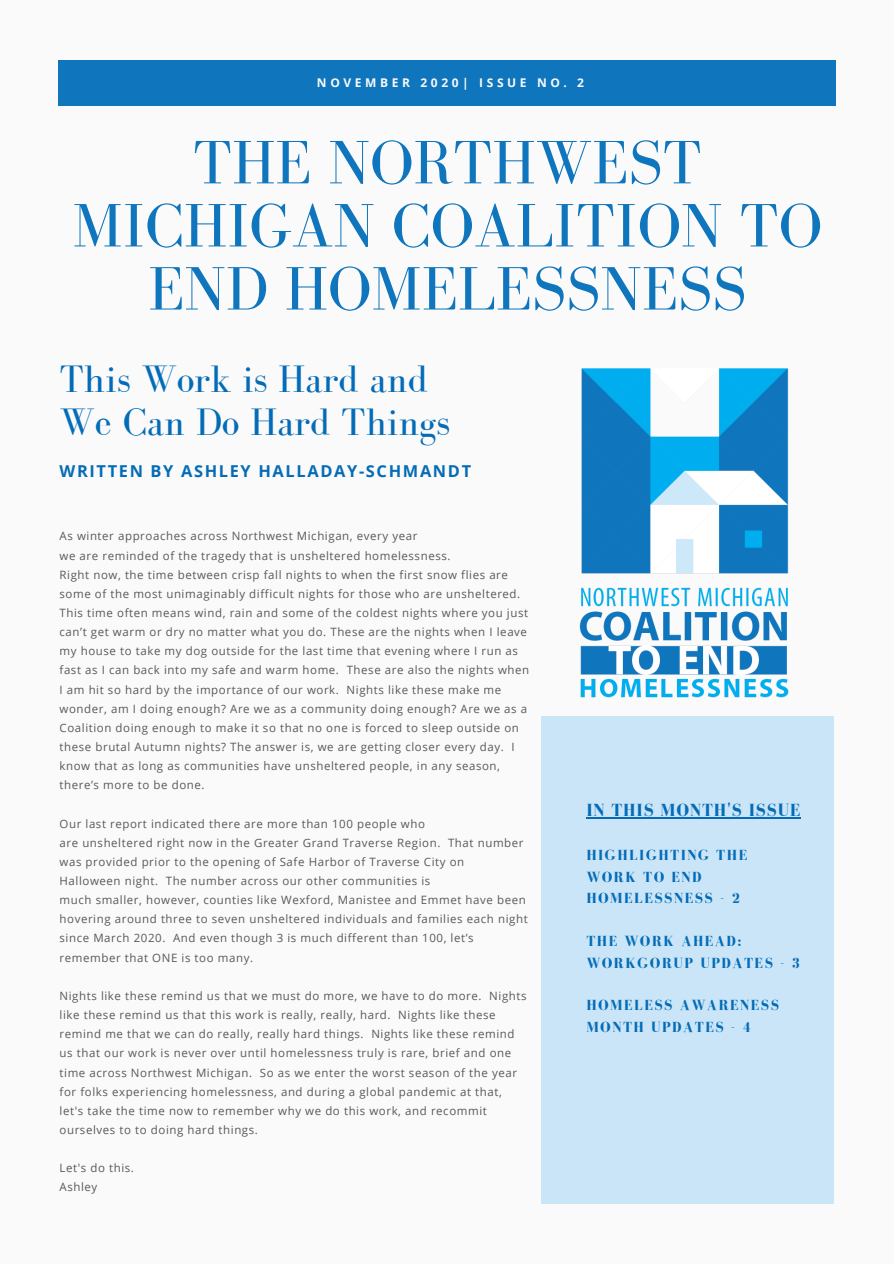
<style>
.page{position:relative;width:894px;height:1264px;background:#fff}
.page>*{position:absolute;margin:0;border:0;box-sizing:border-box;transform-origin:0 0}
.t1{font:63px/63px "Bodoni FLF";color:#0f75bd;text-align:center}
.t2{font:39.3px/43px "Bodoni FLF";color:#046cb7}
.t3{font:700 18px "Bodoni FLF";letter-spacing:.05em;color:#046cb7}
.t4{font:700 16.35px "Open Sans";letter-spacing:.1em;color:#046cb7}
.t5{font:700 15px/21.5px "Bodoni FLF";letter-spacing:.1em;color:#046cb7}
.t6{font:700 12px "Open Sans";letter-spacing:.3em;color:#fafafa}
.t7{font:11.55px/19.2px "Open Sans";letter-spacing:.05em;color:#595959}
</style>
<div class="page">
<div style="left:0;top:0;width:893px;height:1263px;background:#fafafa"></div>
<div style="left:59px;top:60px;width:776px;height:45px;background:#0f75bd"></div>
<div style="left:541px;top:716px;width:293px;height:488px;background:#cae5f7"></div>
<img style="left:579px;top:368px;width:210px;height:330px">
<hr style="left:586px;top:817px;width:214px;height:1px;background:#046cb7">
<p class="t6" style="left:317px;top:74px;width:268px">NOVEMBER 2020| ISSUE NO. 2</p>
<h1 class="t1" style="left:72px;top:131px;width:751px">THE NORTHWEST<br>MICHIGAN COALITION TO<br>END HOMELESSNESS</h1>
<h2 class="t2" style="left:60px;top:357px;width:392px">This Work is Hard and<br>We Can Do Hard Things</h2>
<h3 class="t4" style="left:60px;top:459px;width:413px">WRITTEN BY ASHLEY HALLADAY-SCHMANDT</h3>
<p class="t7" style="left:60px;top:526px;width:471px">As winter approaches across Northwest Michigan, every year<br>we are reminded of the tragedy that is unsheltered homelessness.<br>Right now, the time between crisp fall nights to when the first snow flies are some of the most unimaginably difficult nights for those who are unsheltered.<br>This time often means wind, rain and some of the coldest nights where you just can’t get warm or dry no matter what you do. These are the nights when I leave my house to take my dog outside for the last time that evening where I run as fast as I can back into my safe and warm home. These are also the nights when I am hit so hard by the importance of our work. Nights like these make me wonder, am I doing enough? Are we as a community doing enough? Are we as a Coalition doing enough to make it so that no one is forced to sleep outside on these brutal Autumn nights? The answer is, we are getting closer every day. I know that as long as communities have unsheltered people, in any season, there’s more to be done.</p>
<p class="t7" style="left:60px;top:813px;width:469px">Our last report indicated there are more than 100 people who<br>are unsheltered right now in the Greater Grand Traverse Region. That number was provided prior to the opening of Safe Harbor of Traverse City on Halloween night. The number across our other communities is<br>much smaller, however, counties like Wexford, Manistee and Emmet have been hovering around three to seven unsheltered individuals and families each night since March 2020. And even though 3 is much different than 100, let’s remember that ONE is too many.</p>
<p class="t7" style="left:60px;top:985px;width:468px">Nights like these remind us that we must do more, we have to do more. Nights like these remind us that this work is really, really, hard. Nights like these remind me that we can do really, really hard things. Nights like these remind us that our work is never over until homelessness truly is rare, brief and one time across Northwest Michigan. So as we enter the worst season of the year for folks experiencing homelessness, and during a global pandemic at that, let's take the time now to remember why we do this work, and recommit ourselves to to doing hard things.</p>
<p class="t7" style="left:60px;top:1158px;width:76px">Let's do this.<br>Ashley</p>
<h3 class="t3" style="left:586px;top:800px;width:215px">IN THIS MONTH'S ISSUE</h3>
<p class="t5" style="left:586px;top:844px;width:162px">HIGHLIGHTING THE<br>WORK TO END<br>HOMELESSNESS - 2</p>
<p class="t5" style="left:586px;top:930px;width:216px">THE WORK AHEAD:<br>WORKGORUP UPDATES - 3</p>
<p class="t5" style="left:586px;top:994px;width:194px">HOMELESS AWARENESS<br>MONTH UPDATES - 4</p>
</div>
